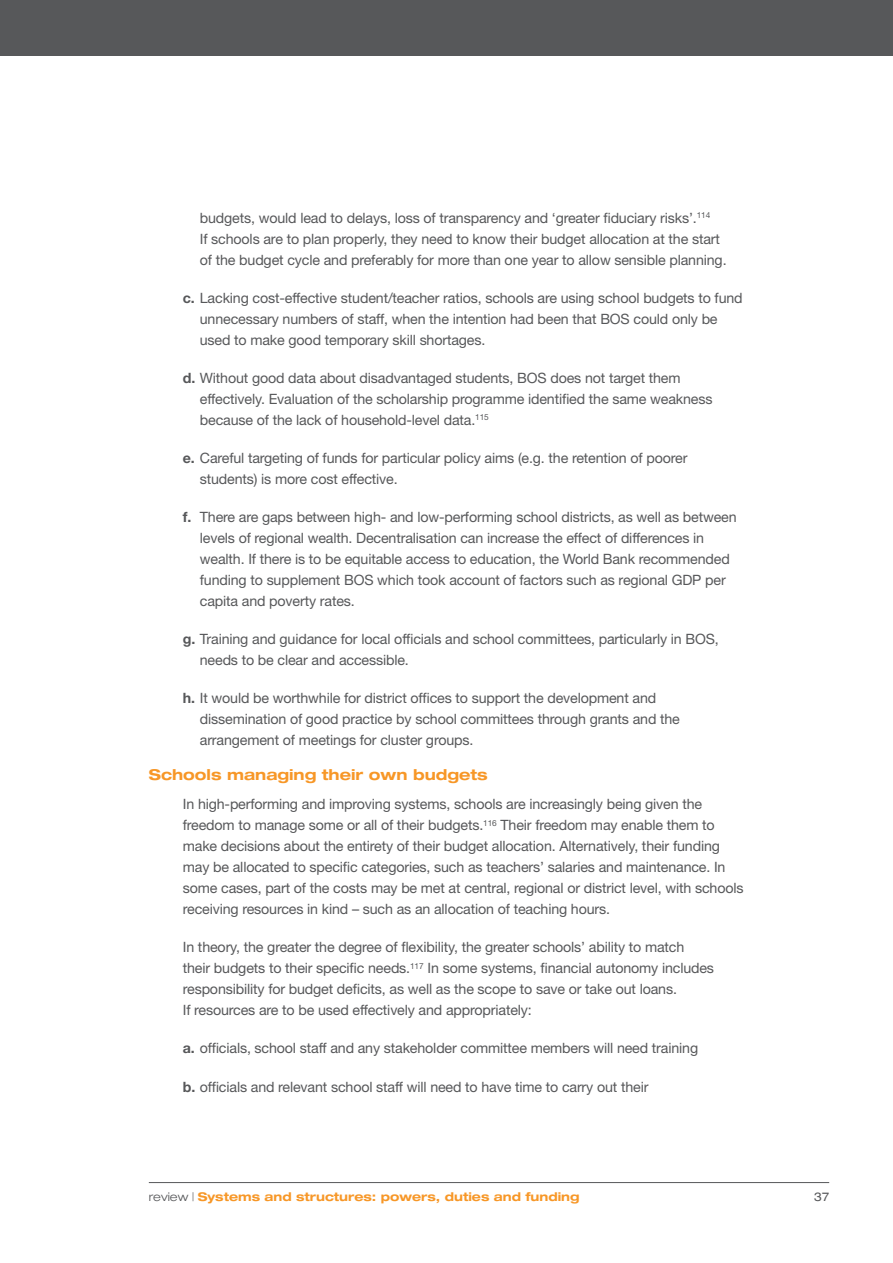
<style>
.page{position:relative;width:893px;height:1263px;background:#fff}
.page>*{position:absolute;margin:0;border:0;box-sizing:border-box;transform-origin:0 0}
.t1{font:700 expanded 15px "Helvetica Neue LT Std";color:#f79727}
.t2{font:14.25px/21px "Helvetica Neue LT Std";letter-spacing:-.01em;color:#57585a}
.t3{font:700 expanded 12px "Helvetica Neue LT Std";color:#f79727}
.t4{font:expanded 12px "Helvetica Neue LT Std";color:#57585a}
.s1{font-weight:700}
.s2{font-weight:300;color:#57585a}
</style>
<div class="page">
<hr style="left:149px;top:1182px;width:680px;height:1px;background:#57585a">
<div style="left:0;top:0;width:893px;height:55px;background:#57585a"></div>
<p class="t2" style="left:200px;top:207px;width:528px">budgets, would lead to delays, loss of transparency and ‘greater fiduciary risks’.<sup>114<br></sup>If schools are to plan properly, they need to know their budget allocation at the start of the budget cycle and preferably for more than one year to allow sensible planning.</p>
<p class="t2" style="left:200px;top:287px;width:544px;text-indent:-17px"><span class="s1">c.</span> Lacking cost-effective student/teacher ratios, schools are using school budgets to fund unnecessary numbers of staff, when the intention had been that BOS could only be used to make good temporary skill shortages.</p>
<p class="t2" style="left:200px;top:367px;width:514px;text-indent:-17px"><span class="s1">d.</span> Without good data about disadvantaged students, BOS does not target them effectively. Evaluation of the scholarship programme identified the same weakness because of the lack of household-level data.<sup>115</sup></p>
<p class="t2" style="left:200px;top:447px;width:489px;text-indent:-17px"><span class="s1">e.</span> Careful targeting of funds for particular policy aims (e.g. the retention of poorer students) is more cost effective.</p>
<p class="t2" style="left:200px;top:506px;width:538px;text-indent:-17px"><span class="s1">f.</span> There are gaps between high- and low-performing school districts, as well as between levels of regional wealth. Decentralisation can increase the effect of differences in wealth. If there is to be equitable access to education, the World Bank recommended funding to supplement BOS which took account of factors such as regional GDP per capita and poverty rates.</p>
<p class="t2" style="left:200px;top:628px;width:520px;text-indent:-17px"><span class="s1">g.</span> Training and guidance for local officials and school committees, particularly in BOS, needs to be clear and accessible.</p>
<p class="t2" style="left:200px;top:687px;width:482px;text-indent:-17px"><span class="s1">h.</span> It would be worthwhile for district offices to support the development and dissemination of good practice by school committees through grants and the arrangement of meetings for cluster groups.</p>
<p class="t1" style="left:149px;top:765px;width:340px">Schools managing their own budgets</p>
<p class="t2" style="left:183px;top:794px;width:562px">In high-performing and improving systems, schools are increasingly being given the freedom to manage some or all of their budgets.<sup>116</sup> Their freedom may enable them to make decisions about the entirety of their budget allocation. Alternatively, their funding may be allocated to specific categories, such as teachers’ salaries and maintenance. In some cases, part of the costs may be met at central, regional or district level, with schools receiving resources in kind – such as an allocation of teaching hours.</p>
<p class="t2" style="left:183px;top:937px;width:533px">In theory, the greater the degree of flexibility, the greater schools’ ability to match their budgets to their specific needs.<sup>117</sup> In some systems, financial autonomy includes responsibility for budget deficits, as well as the scope to save or take out loans.<br>If resources are to be used effectively and appropriately:</p>
<p class="t2" style="left:183px;top:1038px;width:517px"><span class="s1">a.</span> officials, school staff and any stakeholder committee members will need training</p>
<p class="t2" style="left:183px;top:1076px;width:467px"><span class="s1">b.</span> officials and relevant school staff will need to have time to carry out their</p>
<p class="t3" style="left:149px;top:1189px;width:432px"><span class="s2">review |</span> Systems and structures: powers, duties and funding</p>
<p class="t4" style="left:814px;top:1190px;width:17px">37</p>
</div>
